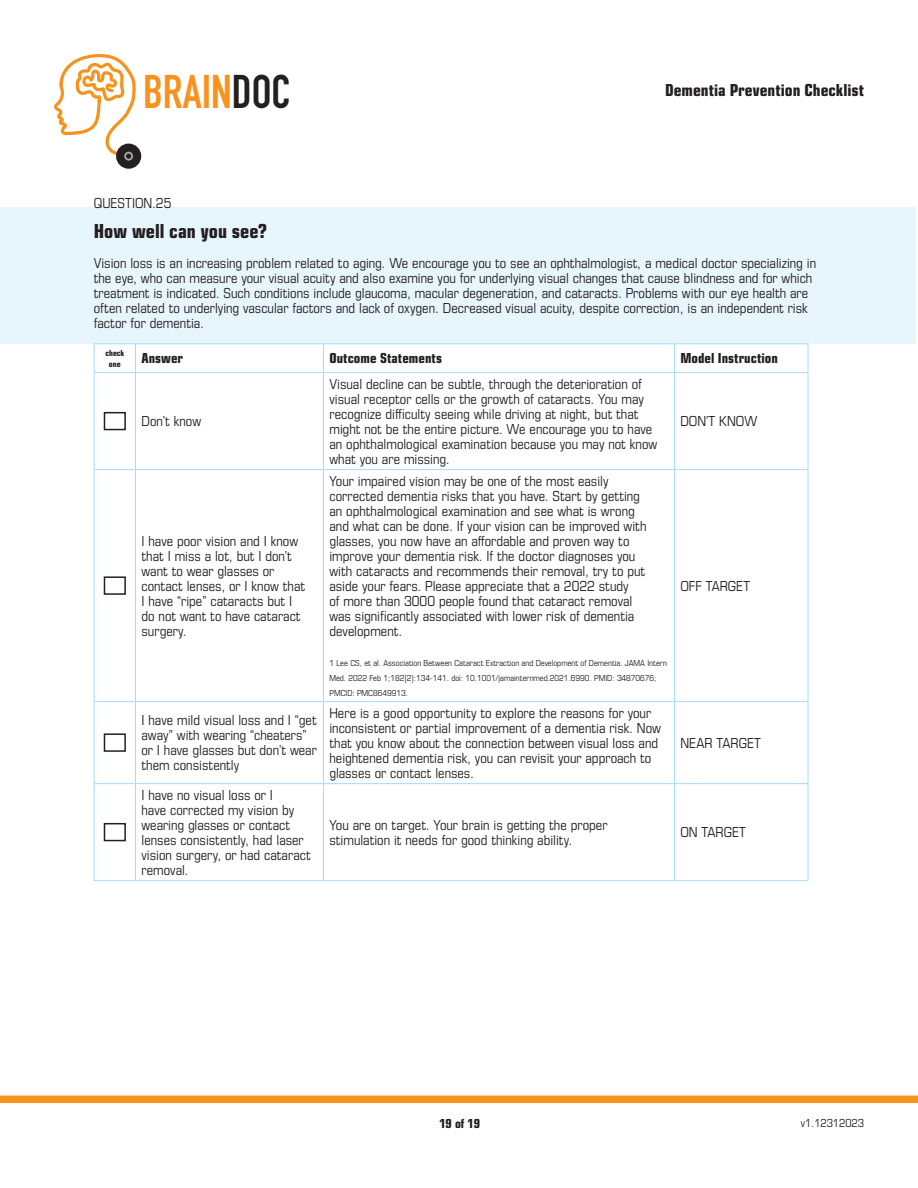
<style>
.page{position:relative;width:918px;height:1188px;background:#fff}
.page>*{position:absolute;margin:0;border:0;box-sizing:border-box;transform-origin:0 0}
.t1{font:700 46.5px "DIN Condensed";color:#f7931d}
.t2{font:21px "Eurostile Con Hea";color:#231f20}
.t3{font:18px "Eurostile Con Hea";color:#231f20}
.t4{font:15px/15px "Eurostile Con";color:#231f20}
.t5{font:15px "Eurostile Con Hea";color:#231f20}
.t6{font:13.5px "Eurostile Con Hea";color:#231f20}
.t7{font:12px "Eurostile Con";color:#231f20}
.t8{font:9px/15px "Eurostile Con";color:#231f20}
.t9{font:9px "Eurostile Con Hea";color:#231f20}
.s1{color:#231f20}
</style>
<div class="page">
<div style="left:116px;top:144px;width:25px;height:25px;border:8px solid #231f20;border-radius:50%"></div>
<div style="left:121px;top:149px;width:15px;height:15px;border:3px solid #231f20;border-radius:50%"></div>
<svg style="left:54px;top:54px;width:82px;height:105px"></svg>
<div style="left:0;top:1096px;width:918px;height:7px;background:#f79420"></div>
<div style="left:0;top:207px;width:916px;height:136px;background:#e7f5fc"></div>
<hr style="left:94px;top:343px;width:41px;height:1px;background:#a5dcf7">
<svg style="left:94px;top:344px;width:1px;height:28px"></svg>
<hr style="left:135px;top:343px;width:188px;height:1px;background:#a5dcf7">
<svg style="left:135px;top:344px;width:1px;height:28px"></svg>
<hr style="left:323px;top:343px;width:351px;height:1px;background:#a5dcf7">
<svg style="left:323px;top:344px;width:1px;height:28px"></svg>
<hr style="left:674px;top:343px;width:134px;height:1px;background:#a5dcf7">
<svg style="left:674px;top:344px;width:1px;height:28px"></svg>
<svg style="left:808px;top:344px;width:1px;height:28px"></svg>
<hr style="left:94px;top:372px;width:41px;height:1px;background:#a5dcf7">
<hr style="left:94px;top:373px;width:1px;height:96px;background:#a5dcf7">
<hr style="left:135px;top:372px;width:188px;height:1px;background:#a5dcf7">
<hr style="left:135px;top:373px;width:1px;height:96px;background:#a5dcf7">
<hr style="left:323px;top:372px;width:351px;height:1px;background:#a5dcf7">
<hr style="left:323px;top:373px;width:1px;height:96px;background:#a5dcf7">
<hr style="left:674px;top:372px;width:134px;height:1px;background:#a5dcf7">
<hr style="left:674px;top:373px;width:1px;height:96px;background:#a5dcf7">
<hr style="left:808px;top:373px;width:1px;height:96px;background:#a5dcf7">
<hr style="left:94px;top:469px;width:41px;height:1px;background:#a5dcf7">
<hr style="left:94px;top:470px;width:1px;height:231px;background:#a5dcf7">
<hr style="left:135px;top:469px;width:188px;height:1px;background:#a5dcf7">
<hr style="left:135px;top:470px;width:1px;height:231px;background:#a5dcf7">
<hr style="left:323px;top:469px;width:351px;height:1px;background:#a5dcf7">
<hr style="left:323px;top:470px;width:1px;height:231px;background:#a5dcf7">
<hr style="left:674px;top:469px;width:134px;height:1px;background:#a5dcf7">
<hr style="left:674px;top:470px;width:1px;height:231px;background:#a5dcf7">
<hr style="left:808px;top:470px;width:1px;height:231px;background:#a5dcf7">
<hr style="left:94px;top:701px;width:41px;height:1px;background:#a5dcf7">
<hr style="left:94px;top:702px;width:1px;height:81px;background:#a5dcf7">
<hr style="left:135px;top:701px;width:188px;height:1px;background:#a5dcf7">
<hr style="left:135px;top:702px;width:1px;height:81px;background:#a5dcf7">
<hr style="left:323px;top:701px;width:351px;height:1px;background:#a5dcf7">
<hr style="left:323px;top:702px;width:1px;height:81px;background:#a5dcf7">
<hr style="left:674px;top:701px;width:134px;height:1px;background:#a5dcf7">
<hr style="left:674px;top:702px;width:1px;height:81px;background:#a5dcf7">
<hr style="left:808px;top:702px;width:1px;height:81px;background:#a5dcf7">
<hr style="left:94px;top:783px;width:41px;height:1px;background:#a5dcf7">
<hr style="left:94px;top:784px;width:1px;height:96px;background:#a5dcf7">
<hr style="left:135px;top:783px;width:188px;height:1px;background:#a5dcf7">
<hr style="left:135px;top:784px;width:1px;height:96px;background:#a5dcf7">
<hr style="left:323px;top:783px;width:351px;height:1px;background:#a5dcf7">
<hr style="left:323px;top:784px;width:1px;height:96px;background:#a5dcf7">
<hr style="left:674px;top:783px;width:134px;height:1px;background:#a5dcf7">
<hr style="left:674px;top:784px;width:1px;height:96px;background:#a5dcf7">
<hr style="left:808px;top:784px;width:1px;height:96px;background:#a5dcf7">
<hr style="left:94px;top:880px;width:41px;height:1px;background:#a5dcf7">
<hr style="left:135px;top:880px;width:188px;height:1px;background:#a5dcf7">
<hr style="left:323px;top:880px;width:351px;height:1px;background:#a5dcf7">
<hr style="left:674px;top:880px;width:134px;height:1px;background:#a5dcf7">
<div style="left:104px;top:412px;width:22px;height:18px;border:2px solid #231f20"></div>
<div style="left:104px;top:576px;width:22px;height:19px;border:2px solid #231f20"></div>
<div style="left:104px;top:733px;width:22px;height:19px;border:2px solid #231f20"></div>
<div style="left:104px;top:823px;width:22px;height:18px;border:2px solid #231f20"></div>
<h1 class="t1" style="left:143px;top:61px;width:149px">BRAIN<span class="s1">DOC</span></h1>
<p class="t3" style="left:665px;top:77px;width:200px">Dementia Prevention Checklist</p>
<p class="t4" style="left:94px;top:194px;width:79px">QUESTION.25</p>
<p class="t2" style="left:94px;top:216px;width:174px">How well can you see?</p>
<p class="t4" style="left:94px;top:254px;width:724px">Vision loss is an increasing problem related to aging. We encourage you to see an ophthalmologist, a medical doctor specializing in the eye, who can measure your visual acuity and also examine you for underlying visual changes that cause blindness and for which treatment is indicated. Such conditions include glaucoma, macular degeneration, and cataracts. Problems with our eye health are often related to underlying vascular factors and lack of oxygen. Decreased visual acuity, despite correction, is an independent risk factor for dementia.</p>
<p class="t9" style="left:105px;top:346px;width:20px">check</p>
<p class="t9" style="left:109px;top:357px;width:13px">one</p>
<p class="t5" style="left:141px;top:347px;width:43px">Answer</p>
<p class="t5" style="left:329px;top:347px;width:114px">Outcome Statements</p>
<p class="t5" style="left:680px;top:347px;width:99px">Model Instruction</p>
<p class="t4" style="left:141px;top:413px;width:61px">Don’t know</p>
<p class="t4" style="left:141px;top:532px;width:165px">I have poor vision and I know that I miss a lot, but I don’t want to wear glasses or contact lenses, or I know that<br>I have “ripe” cataracts but I do not want to have cataract surgery.</p>
<p class="t4" style="left:329px;top:375px;width:329px">Visual decline can be subtle, through the deterioration of visual receptor cells or the growth of cataracts. You may recognize difficulty seeing while driving at night, but that might not be the entire picture. We encourage you to have an ophthalmological examination because you may not know what you are missing.</p>
<p class="t4" style="left:329px;top:472px;width:319px">Your impaired vision may be one of the most easily corrected dementia risks that you have. Start by getting an ophthalmological examination and see what is wrong and what can be done. If your vision can be improved with glasses, you now have an affordable and proven way to improve your dementia risk. If the doctor diagnoses you with cataracts and recommends their removal, try to put aside your fears. Please appreciate that a 2022 study<br>of more than 3000 people found that cataract removal was significantly associated with lower risk of dementia development.</p>
<p class="t8" style="left:329px;top:655px;width:339px">1 Lee CS, et al. Association Between Cataract Extraction and Development of Dementia. JAMA Intern<br>Med. 2022 Feb 1;182(2):134-141. doi: 10.1001/jamainternmed.2021.6990. PMID: 34870676;<br>PMCID: PMC8649913.</p>
<p class="t4" style="left:141px;top:712px;width:177px">I have mild visual loss and I “get away” with wearing “cheaters” or I have glasses but don’t wear them consistently</p>
<p class="t4" style="left:329px;top:704px;width:333px">Here is a good opportunity to explore the reasons for your inconsistent or partial improvement of a dementia risk. Now that you know about the connection between visual loss and heightened dementia risk, you can revisit your approach to glasses or contact lenses.</p>
<p class="t4" style="left:680px;top:413px;width:78px">DON’T KNOW</p>
<p class="t4" style="left:680px;top:577px;width:71px">OFF TARGET</p>
<p class="t4" style="left:680px;top:734px;width:82px">NEAR TARGET</p>
<p class="t4" style="left:141px;top:786px;width:171px">I have no visual loss or I<br>have corrected my vision by wearing glasses or contact lenses consistently, had laser vision surgery, or had cataract removal.</p>
<p class="t4" style="left:329px;top:816px;width:280px">You are on target. Your brain is getting the proper stimulation it needs for good thinking ability.</p>
<p class="t4" style="left:680px;top:824px;width:67px">ON TARGET</p>
<p class="t6" style="left:439px;top:1113px;width:42px">19 of 19</p>
<p class="t7" style="left:801px;top:1114px;width:65px">v1.12312023</p>
</div>
